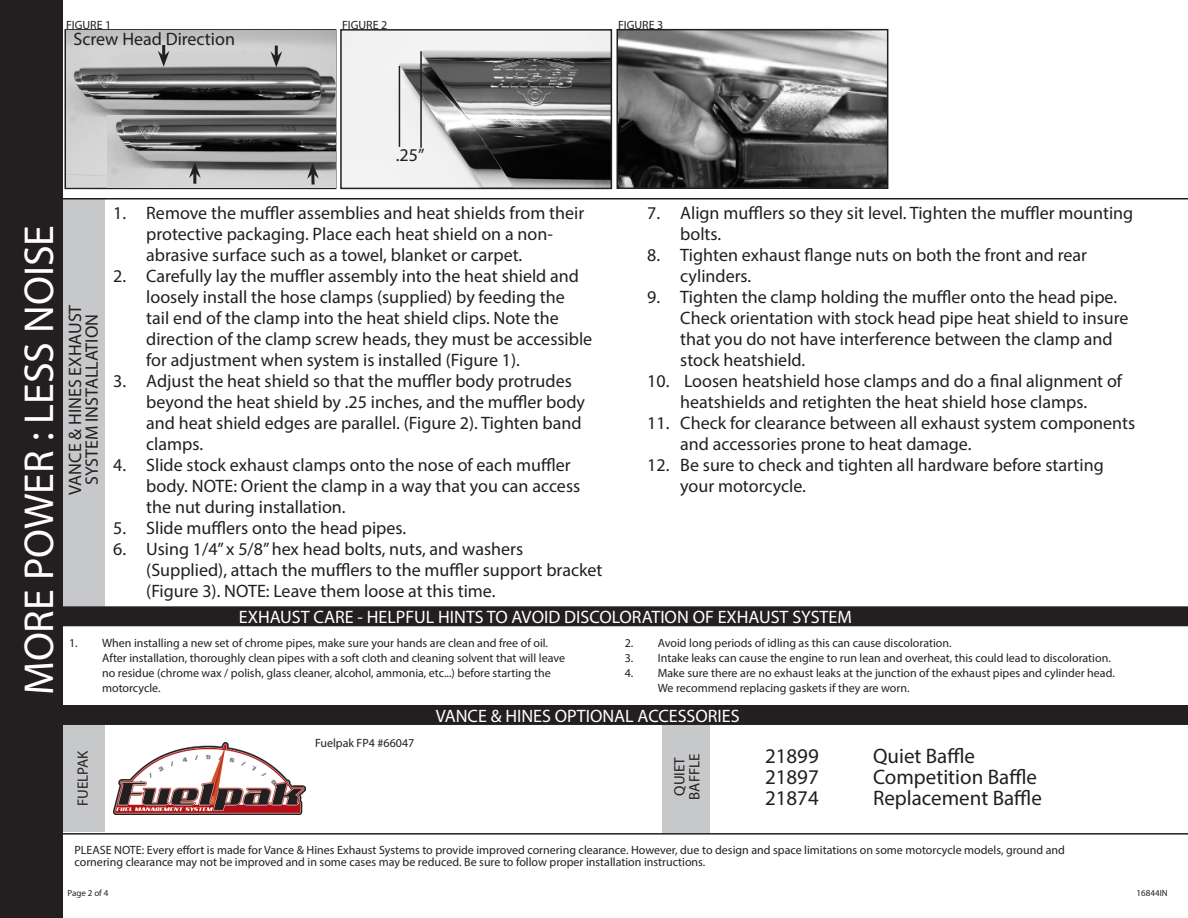
<style>
.page{position:relative;width:1188px;height:918px;background:#fff}
.page>*{position:absolute;margin:0;border:0;box-sizing:border-box;transform-origin:0 0}
.t1{font:42px "Myriad Pro";color:#fff}
.t2{font:21px "Myriad Pro";color:#231f20}
.Install_Instruction{font:18px/21px "Myriad Pro";color:#231f20}
.t3{font:18px "Myriad Pro";color:#fff}
.t4{font:15px "Myriad Pro";color:#231f20}
.Paragraph_Style_3{font:12px/15px "Myriad Pro";color:#231f20}
.t5{font:9px "Myriad Pro";color:#231f20}
</style>
<div class="page">
<div style="left:663px;top:711px;width:47px;height:121px;background:#c7c8ca"></div>
<div style="left:57px;top:712px;width:48px;height:120px;background:#c7c8ca"></div>
<div style="left:57px;top:198px;width:48px;height:421px;background:#c7c8ca"></div>
<div style="left:1px;top:1px;width:61px;height:916px;background:#231f20"></div>
<div style="left:0;top:0;width:63px;height:918px;border:2px solid #231f20"></div>
<hr style="left:60px;top:198px;width:1128px;height:2px;background:#231f20">
<div style="left:56px;top:607px;width:1131px;height:19px;background:#231f20"></div>
<div style="left:56px;top:606px;width:1132px;height:20px;border:2px solid #231f20"></div>
<div style="left:60px;top:705px;width:1128px;height:20px;background:#231f20"></div>
<hr style="left:62px;top:833px;width:1126px;height:2px;background:#231f20">
<img style="left:619px;top:32px;width:266px;height:154px">
<div style="left:616px;top:29px;width:272px;height:160px;border:2px solid #231f20"></div>
<div style="left:64px;top:29px;width:272px;height:160px;border:2px solid #231f20"></div>
<img style="left:113px;top:743px;width:192px;height:71px">
<img style="left:343px;top:32px;width:266px;height:154px">
<div style="left:340px;top:29px;width:272px;height:160px;border:2px solid #231f20"></div>
<hr style="left:399px;top:66px;width:1px;height:81px;background:#231f20">
<hr style="left:420px;top:51px;width:2px;height:97px;background:#231f20">
<img style="left:67px;top:31px;width:268px;height:155px">
<svg style="left:158px;top:45px;width:12px;height:22px"></svg>
<svg style="left:270px;top:46px;width:12px;height:21px"></svg>
<img style="left:108px;top:116px;width:227px;height:71px">
<svg style="left:189px;top:162px;width:12px;height:22px"></svg>
<svg style="left:311px;top:179px;width:4px;height:6px"></svg>
<svg style="left:307px;top:163px;width:12px;height:16px"></svg>
<p class="Paragraph_Style_3" style="left:66px;top:17px;width:47px">FIGURE 1</p>
<p class="Paragraph_Style_3" style="left:342px;top:17px;width:47px">FIGURE 2</p>
<p class="Paragraph_Style_3" style="left:618px;top:17px;width:47px">FIGURE 3</p>
<p class="Install_Instruction" style="left:74px;top:28px;width:163px">Screw Head Direction</p>
<p class="Install_Instruction" style="left:396px;top:144px;width:30px">.25”</p>
<p class="t1" style="left:13px;top:695px;width:472px;rotate:-90deg">MORE POWER : LESS NOISE</p>
<p class="Install_Instruction" style="left:67px;top:495px;width:191px;line-height:16.5px;text-align:center;rotate:-90deg">VANCE &amp; HINES EXHAUST<br>SYSTEM INSTALLATION</p>
<p class="Install_Instruction" style="left:146px;top:202px;width:440px;text-indent:-33px">1. Remove the muffler assemblies and heat shields from their protective packaging. Place each heat shield on a non&shy;abrasive surface such as a towel, blanket or carpet.</p>
<p class="Install_Instruction" style="left:146px;top:265px;width:448px;text-indent:-33px">2. Carefully lay the muffler assembly into the heat shield and loosely install the hose clamps (supplied) by feeding the tail end of the clamp into the heat shield clips. Note the direction of the clamp screw heads, they must be accessible for adjustment when system is installed (Figure 1).</p>
<p class="Install_Instruction" style="left:146px;top:370px;width:440px;text-indent:-33px">3. Adjust the heat shield so that the muffler body protrudes beyond the heat shield by .25 inches, and the muffler body and heat shield edges are parallel. (Figure 2). Tighten band clamps.</p>
<p class="Install_Instruction" style="left:146px;top:454px;width:436px;text-indent:-33px">4. Slide stock exhaust clamps onto the nose of each muffler body. NOTE: Orient the clamp in a way that you can access the nut during installation.</p>
<p class="Install_Instruction" style="left:113px;top:517px;width:294px">5. Slide mufflers onto the head pipes.</p>
<p class="Install_Instruction" style="left:146px;top:538px;width:458px;text-indent:-33px">6. Using 1/4” x 5/8” hex head bolts, nuts, and washers (Supplied), attach the mufflers to the muffler support bracket (Figure 3). NOTE: Leave them loose at this time.</p>
<p class="Install_Instruction" style="left:680px;top:202px;width:455px;text-indent:-33px">7. Align mufflers so they sit level. Tighten the muffler mounting bolts.</p>
<p class="Install_Instruction" style="left:680px;top:244px;width:408px;text-indent:-33px">8. Tighten exhaust flange nuts on both the front and rear cylinders.</p>
<p class="Install_Instruction" style="left:680px;top:286px;width:450px;text-indent:-33px">9. Tighten the clamp holding the muffler onto the head pipe.<br>Check orientation with stock head pipe heat shield to insure that you do not have interference between the clamp and stock heatshield.</p>
<p class="Install_Instruction" style="left:647px;top:370px;width:476px;text-align:center">10. Loosen heatshield hose clamps and do a final alignment of heatshields and retighten the heat shield hose clamps.</p>
<p class="Install_Instruction" style="left:680px;top:412px;width:456px;text-indent:-33px">11. Check for clearance between all exhaust system components and accessories prone to heat damage.</p>
<p class="Install_Instruction" style="left:680px;top:454px;width:425px;text-indent:-33px">12. Be sure to check and tighten all hardware before starting your motorcycle.</p>
<p class="t3" style="left:239px;top:606px;width:614px">EXHAUST CARE - HELPFUL HINTS TO AVOID DISCOLORATION OF EXHAUST SYSTEM</p>
<p class="Paragraph_Style_3" style="left:102px;top:635px;width:464px;text-indent:-33px">1. When installing a new set of chrome pipes, make sure your hands are clean and free of oil.<br>After installation, thoroughly clean pipes with a soft cloth and cleaning solvent that will leave no residue (chrome wax / polish, glass cleaner, alcohol, ammonia, etc...) before starting the motorcycle.</p>
<p class="Paragraph_Style_3" style="left:625px;top:635px;width:328px">2. Avoid long periods of idling as this can cause discoloration.</p>
<p class="Paragraph_Style_3" style="left:625px;top:650px;width:488px">3. Intake leaks can cause the engine to run lean and overheat, this could lead to discoloration.</p>
<p class="Paragraph_Style_3" style="left:658px;top:665px;width:459px;text-indent:-33px">4. Make sure there are no exhaust leaks at the junction of the exhaust pipes and cylinder head.<br>We recommend replacing gaskets if they are worn.</p>
<p class="t3" style="left:436px;top:705px;width:305px">VANCE &amp; HINES OPTIONAL ACCESSORIES</p>
<p class="t4" style="left:74px;top:806px;width:57px;rotate:-90deg">FUELPAK</p>
<p class="Paragraph_Style_3" style="left:315px;top:735px;width:101px">Fuelpak FP4 #66047</p>
<p class="t4" style="left:670px;top:796px;width:40px;rotate:-90deg">QUIET</p>
<p class="t4" style="left:685px;top:800px;width:48px;rotate:-90deg">BAFFLE</p>
<p class="t2" style="left:765px;top:743px;width:55px">21899</p>
<p class="t2" style="left:873px;top:743px;width:104px">Quiet Baffle</p>
<p class="t2" style="left:765px;top:764px;width:55px">21897</p>
<p class="t2" style="left:873px;top:764px;width:165px">Competition Baffle</p>
<p class="t2" style="left:765px;top:785px;width:55px">21874</p>
<p class="t2" style="left:873px;top:785px;width:170px">Replacement Baffle</p>
<p class="Paragraph_Style_3" style="left:74px;top:844px;width:992px;line-height:12px">PLEASE NOTE: Every effort is made for Vance &amp; Hines Exhaust Systems to provide improved cornering clearance. However, due to design and space limitations on some motorcycle models, ground and cornering clearance may not be improved and in some cases may be reduced. Be sure to follow proper installation instructions.</p>
<p class="t5" style="left:68px;top:888px;width:42px">Page 2 of 4</p>
<p class="t5" style="left:1137px;top:888px;width:33px">16844IN</p>
</div>
